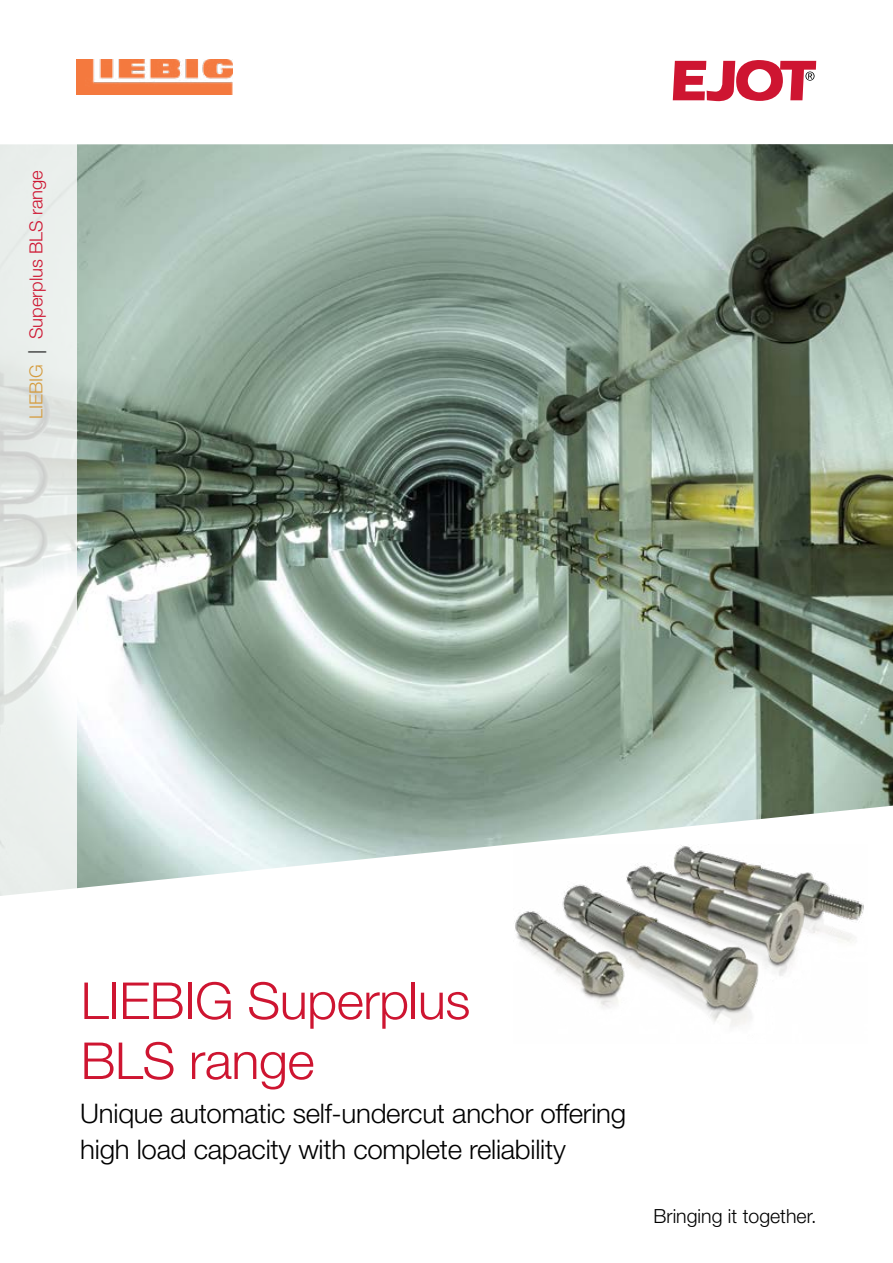
<style>
.page{position:relative;width:893px;height:1263px;background:#fff}
.page>*{position:absolute;margin:0;border:0;box-sizing:border-box;transform-origin:0 0}
.t1{font:300 51px/60px "Helvetica Neue LT Std";letter-spacing:-.01em;color:#ce1531}
.t2{font:300 27px/36px "Helvetica Neue LT Std";letter-spacing:-.01em;color:#000}
.t3{font:300 19.5px "Helvetica Neue LT Std";color:#000}
.t4{font:300 18px "Helvetica Neue LT Std";color:#ce1531}
.s1{color:#d59b3c}
.s2{color:#000}
</style>
<div class="page">
<img style="left:77px;top:144px;width:816px;height:745px">
<svg style="left:673px;top:60px;width:143px;height:42px"></svg>
<img style="left:77px;top:60px;width:156px;height:34px">
<svg style="left:0;top:144px;width:77px;height:752px;fill:#eaefec"></svg>
<img style="left:513px;top:844px;width:354px;height:182px">
<p class="t4" style="left:25px;top:419px;width:250px;rotate:-90deg"><span class="s1">LIEBIG</span> <span class="s2">|</span> Superplus BLS range</p>
<h1 class="t1" style="left:81px;top:970px;width:391px">LIEBIG Superplus<br>BLS range</h1>
<p class="t2" style="left:80px;top:1095px;width:547px">Unique automatic self-undercut anchor offering high load capacity with complete reliability</p>
<p class="t3" style="left:653px;top:1204px;width:164px">Bringing it together.</p>
</div>
